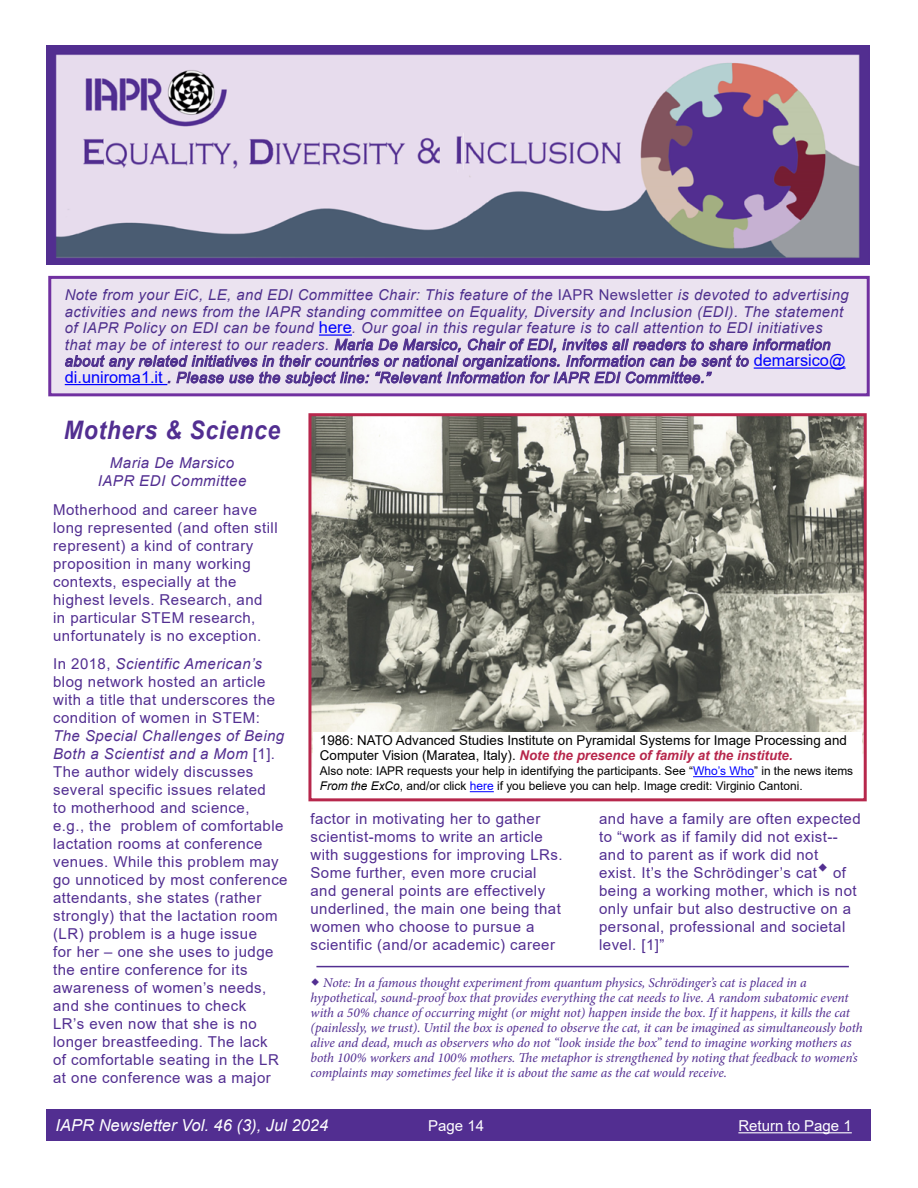
<style>
.page{position:relative;width:918px;height:1188px;background:#fff}
.page>*{position:absolute;margin:0;border:0;box-sizing:border-box;transform-origin:0 0}
.t1{font:italic 700 25.5px "Arial";letter-spacing:.03em;color:#522e91;scale:.9 1}
.t2{font:italic 16.5px "Arial";color:#fff}
.t3{font:15px/18px "Arial";letter-spacing:.03em;color:#522e91}
.t4{font:italic 15px/16.5px "Arial";letter-spacing:.03em;color:#4e2f8d}
.t5{font:italic 15px/18px "Arial";letter-spacing:.03em;color:#522e91;text-align:center}
.t6{font:15px "Arial";color:#fff}
.t7{font:italic 13.5px/15px "Minion Pro";letter-spacing:-.005em;color:#522e91}
.t8{font:13.5px/15px "Arial";color:#000}
.t9{font:12px/15px "Arial";color:#000}
.s1{font-style:normal}
.s2{font-style:normal;font-size:16.5px;color:#00f}
.s3{font-size:14.55px}
.s4{font-style:italic}
.s5{font-weight:700;font-style:italic;color:#b7274c}
.s6{color:#00f}
</style>
<div class="page">
<div style="left:46px;top:1110px;width:825px;height:31px;background:#522e91"></div>
<hr style="left:738px;top:1132px;width:114px;height:1px;background:#fff">
<img style="left:46px;top:45px;width:823px;height:220px">
<img style="left:312px;top:417px;width:551px;height:339px">
<div style="left:308px;top:413px;width:559px;height:388px;border:3px solid #b7274c"></div>
<div style="left:50px;top:277px;width:818px;height:118px;background:#ebe3f0"></div>
<hr style="left:319px;top:334px;width:33px;height:2px;background:#00f">
<hr style="left:754px;top:367px;width:92px;height:2px;background:#00f">
<hr style="left:65px;top:384px;width:102px;height:1px;background:#00f">
<div style="left:48px;top:276px;width:822px;height:120px;border:3px solid #7030a0"></div>
<hr style="left:316px;top:966px;width:533px;height:1px;background:#522e91">
<div style="left:313px;top:732px;width:548px;height:62px;background:#fff"></div>
<hr style="left:693px;top:776px;width:61px;height:1px;background:#00f">
<svg style="left:470px;top:791px;width:24px;height:1px"></svg>
<p class="t4" style="left:65px;top:287px;width:785px">Note from your EiC, LE, and EDI Committee Chair: This feature of the <span class="s1">IAPR Newsletter</span> is devoted to advertising activities and news from the IAPR standing committee on Equality, Diversity and Inclusion (EDI). The statement of IAPR Policy on EDI can be found <span class="s2">here</span>. Our goal in this regular feature is to call attention to EDI initiatives that may be of interest to our readers. Maria De Marsico, Chair of EDI, invites all readers to share information about any related initiatives in their countries or national organizations. Information can be sent to <span class="s2">demarsico@ di.uniroma1.it</span> <span class="s3">.</span> Please use the subject line: “Relevant Information for IAPR EDI Committee.”</p>
<h1 class="t1" style="left:64px;top:413px;width:242px">Mothers &amp; Science</h1>
<p class="t5" style="left:98px;top:454px;width:150px">Maria De Marsico<br>IAPR EDI Committee</p>
<p class="t3" style="left:53px;top:500px;width:226px">Motherhood and career have long represented (and often still represent) a kind of contrary proposition in many working contexts, especially at the highest levels. Research, and in particular STEM research, unfortunately is no exception.</p>
<p class="t3" style="left:53px;top:655px;width:223px">In 2018, <span class="s4">Scientific American’s </span>blog network hosted an article with a title that underscores the condition of women in STEM:</p>
<p class="t3" style="left:53px;top:727px;width:236px"><span class="s4">The Special Challenges of Being<br>Both a Scientist and a Mom</span> [1].<br>The author widely discusses several specific issues related<br>to motherhood and science,<br>e.g., the problem of comfortable lactation rooms at conference venues. While this problem may go unnoticed by most conference attendants, she states (rather strongly) that the lactation room (LR) problem is a huge issue<br>for her – one she uses to judge the entire conference for its awareness of women’s needs, and she continues to check<br>LR’s even now that she is no longer breastfeeding. The lack<br>of comfortable seating in the LR at one conference was a major</p>
<p class="t8" style="left:320px;top:733px;width:528px">1986: NATO Advanced Studies Institute on Pyramidal Systems for Image Processing and<br>Computer Vision (Maratea, Italy). <span class="s5">Note the presence of family at the institute.</span></p>
<p class="t9" style="left:320px;top:764px;width:535px">Also note: IAPR requests your help in identifying the participants. See “<span class="s6">Who’s Who</span>” in the news items<br><span class="s4">From the ExCo</span>, and/or click <span class="s6">here</span> if you believe you can help. Image credit: Virginio Cantoni.</p>
<p class="t3" style="left:310px;top:809px;width:254px">factor in motivating her to gather scientist-moms to write an article with suggestions for improving LRs.<br>Some further, even more crucial and general points are effectively underlined, the main one being that women who choose to pursue a scientific (and/or academic) career</p>
<p class="t3" style="left:599px;top:809px;width:263px">and have a family are often expected to “work as if family did not exist-- and to parent as if work did not<br>exist. It’s the Schrödinger’s cat of being a working mother, which is not only unfair but also destructive on a personal, professional and societal level. [1]”</p>
<p class="t7" style="left:310px;top:975px;width:554px;text-indent:13px">Note: In a famous thought experiment from quantum physics, Schrödinger’s cat is placed in a hypothetical, sound-proof box that provides everything the cat needs to live. A random subatomic event with a 50% chance of occurring might (or might not) happen inside the box. If it happens, it kills the cat (painlessly, we trust). Until the box is opened to observe the cat, it can be imagined as simultaneously both alive and dead, much as observers who do not “look inside the box” tend to imagine working mothers as both 100% workers and 100% mothers. The metaphor is strengthened by noting that feedback to women’s complaints may sometimes feel like it is about the same as the cat would receive.</p>
<p class="t2" style="left:56px;top:1115px;width:274px">IAPR Newsletter Vol. 46 (3), Jul 2024</p>
<p class="t6" style="left:428px;top:1116px;width:57px">Page 14</p>
<p class="t6" style="left:738px;top:1116px;width:115px">Return to Page 1</p>
</div>
